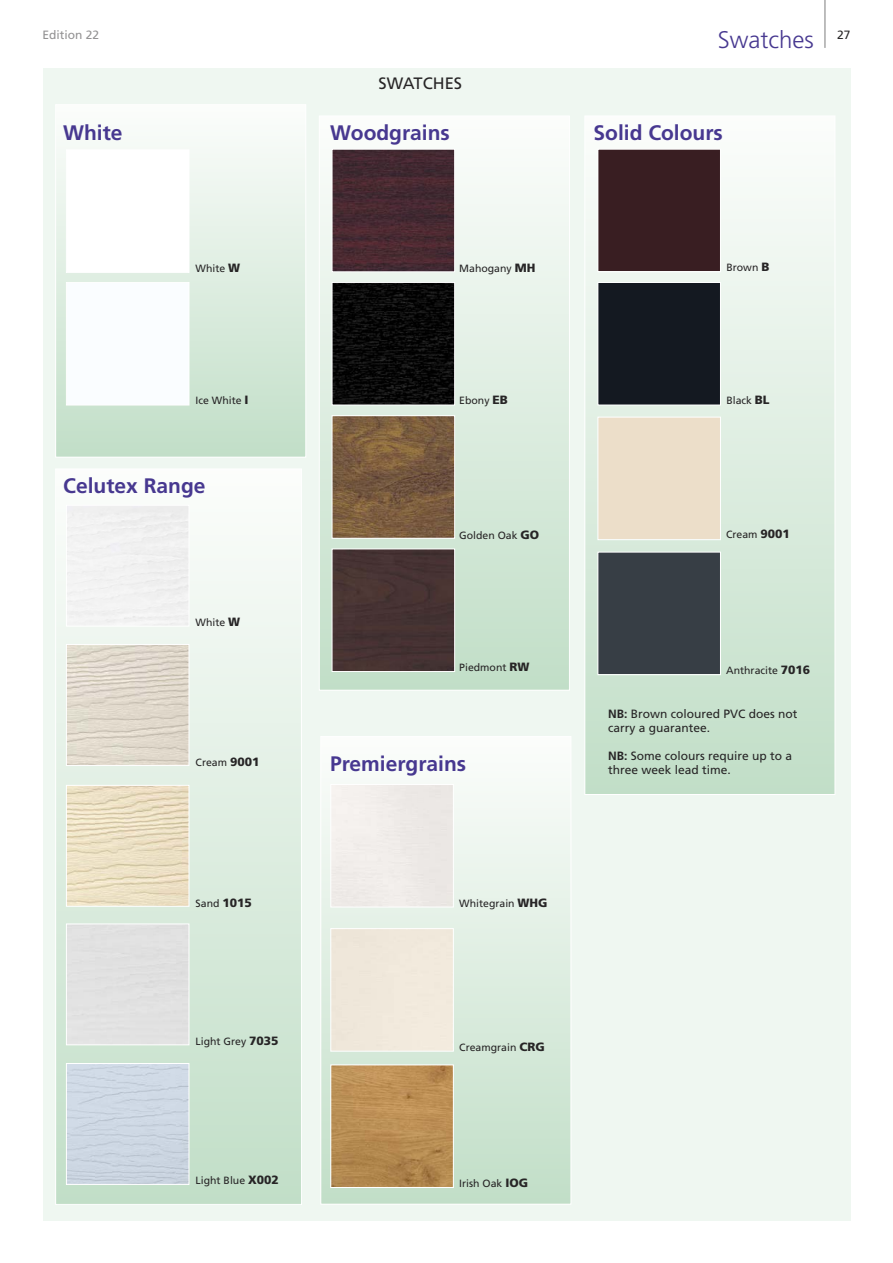
<style>
.page{position:relative;width:893px;height:1263px;background:#fff}
.page>*{position:absolute;margin:0;border:0;box-sizing:border-box;transform-origin:0 0}
.t1{font:300 24px "Frutiger";color:#473890}
.t2{font:700 21px "Frutiger";color:#473890}
.t3{font:16.5px "Frutiger";color:#272526}
.t4{font:12px/14px "Frutiger";color:#272526}
.t5{font:12px "Frutiger";color:#939293}
.t6{font:10.5px "Frutiger";color:#272526}
.s1{font-weight:900;font-size:12px}
.s2{font-weight:700}
</style>
<div class="page">
<div style="left:43px;top:68px;width:807px;height:1152px;background:#eff7f1"></div>
<div style="left:56px;top:469px;width:245px;height:735px;background:linear-gradient(to bottom,#fcfdfc,#c1dec7)"></div>
<div style="left:55px;top:469px;width:247px;height:736px;border:1px solid #fff"></div>
<hr style="left:824px;top:0;width:2px;height:48px;background:#a8a8a8">
<div style="left:56px;top:105px;width:249px;height:352px;background:linear-gradient(to bottom,#fcfdfb,#c2dec8)"></div>
<div style="left:55px;top:104px;width:251px;height:353px;border:1px solid #fff"></div>
<div style="left:320px;top:116px;width:249px;height:574px;background:linear-gradient(to bottom,#f9faf9,#c2dfc8)"></div>
<div style="left:319px;top:116px;width:251px;height:574px;border:1px solid #fff"></div>
<div style="left:321px;top:737px;width:250px;height:467px;background:linear-gradient(to bottom,#fcfdfb,#c1dec7)"></div>
<div style="left:320px;top:736px;width:251px;height:468px;border:1px solid #fff"></div>
<div style="left:585px;top:116px;width:250px;height:678px;background:linear-gradient(to bottom,#fcfdfc,#c1dec7)"></div>
<div style="left:584px;top:116px;width:251px;height:679px;border:1px solid #fff"></div>
<div style="left:68px;top:925px;width:119px;height:118px;background:#e1e1e1"></div>
<div style="left:66px;top:923px;width:123px;height:122px;border:1px solid #fff"></div>
<img style="left:68px;top:1065px;width:119px;height:118px">
<div style="left:66px;top:1063px;width:123px;height:122px;border:1px solid #fff"></div>
<div style="left:598px;top:283px;width:122px;height:122px;background:#141921"></div>
<div style="left:597px;top:282px;width:124px;height:123px;border:1px solid #fff"></div>
<div style="left:598px;top:150px;width:122px;height:121px;background:#391e22"></div>
<div style="left:597px;top:149px;width:124px;height:123px;border:1px solid #fff"></div>
<div style="left:598px;top:417px;width:122px;height:122px;background:#ecdec9"></div>
<div style="left:597px;top:417px;width:124px;height:123px;border:1px solid #fff"></div>
<div style="left:598px;top:552px;width:122px;height:122px;background:#373e45"></div>
<div style="left:597px;top:552px;width:124px;height:123px;border:1px solid #fff"></div>
<img style="left:68px;top:507px;width:119px;height:117px">
<div style="left:66px;top:505px;width:123px;height:121px;border:1px solid #fff"></div>
<img style="left:68px;top:646px;width:119px;height:118px">
<div style="left:66px;top:644px;width:123px;height:122px;border:1px solid #fff"></div>
<img style="left:68px;top:787px;width:119px;height:118px">
<div style="left:66px;top:785px;width:123px;height:122px;border:1px solid #fff"></div>
<img style="left:334px;top:151px;width:119px;height:119px">
<img style="left:334px;top:284px;width:119px;height:119px">
<div style="left:332px;top:282px;width:123px;height:123px;border:1px solid #fff"></div>
<img style="left:334px;top:417px;width:119px;height:120px">
<div style="left:332px;top:415px;width:123px;height:124px;border:1px solid #fff"></div>
<div style="left:334px;top:551px;width:119px;height:119px;background:#463333"></div>
<div style="left:332px;top:549px;width:123px;height:123px;border:1px solid #fff"></div>
<img style="left:332px;top:1066px;width:120px;height:120px">
<div style="left:330px;top:1064px;width:124px;height:124px;border:1px solid #fff"></div>
<div style="left:332px;top:786px;width:120px;height:119px;background:#efebe8"></div>
<div style="left:330px;top:784px;width:124px;height:123px;border:1px solid #fff"></div>
<div style="left:332px;top:930px;width:120px;height:119px;background:#f0e8db"></div>
<div style="left:330px;top:928px;width:124px;height:123px;border:1px solid #fff"></div>
<div style="left:67px;top:150px;width:122px;height:122px;background:#fff"></div>
<div style="left:66px;top:149px;width:123px;height:124px;border:1px solid #fff"></div>
<div style="left:67px;top:283px;width:122px;height:122px;background:#fafdff"></div>
<div style="left:66px;top:282px;width:123px;height:123px;border:1px solid #fff"></div>
<h1 class="t1" style="left:718px;top:26px;width:97px">Swatches</h1>
<p class="t5" style="left:43px;top:28px;width:58px">Edition 22</p>
<p class="t4" style="left:837px;top:28px;width:15px">27</p>
<h3 class="t3" style="left:378px;top:73px;width:85px">SWATCHES</h3>
<h2 class="t2" style="left:63px;top:121px;width:61px">White</h2>
<h2 class="t2" style="left:330px;top:121px;width:121px">Woodgrains</h2>
<h2 class="t2" style="left:593px;top:121px;width:131px">Solid Colours</h2>
<p class="t6" style="left:196px;top:262px;width:46px">White <span class="s1">W</span></p>
<p class="t6" style="left:459px;top:262px;width:78px">Mahogany <span class="s1">MH</span></p>
<p class="t6" style="left:726px;top:261px;width:45px">Brown <span class="s1">B</span></p>
<p class="t6" style="left:196px;top:395px;width:55px">Ice White <span class="s1">I</span></p>
<p class="t6" style="left:459px;top:395px;width:50px">Ebony <span class="s1">EB</span></p>
<p class="t6" style="left:726px;top:395px;width:45px">Black <span class="s1">BL</span></p>
<h2 class="t2" style="left:63px;top:474px;width:144px">Celutex Range</h2>
<p class="t6" style="left:459px;top:529px;width:81px">Golden Oak <span class="s1">GO</span></p>
<p class="t6" style="left:726px;top:528px;width:65px">Cream <span class="s1">9001</span></p>
<p class="t6" style="left:196px;top:616px;width:46px">White <span class="s1">W</span></p>
<p class="t6" style="left:459px;top:661px;width:72px">Piedmont <span class="s1">RW</span></p>
<p class="t6" style="left:726px;top:664px;width:86px">Anthracite <span class="s1">7016</span></p>
<p class="t6" style="left:196px;top:756px;width:65px">Cream <span class="s1">9001</span></p>
<h2 class="t2" style="left:330px;top:751px;width:138px">Premiergrains</h2>
<p class="t4" style="left:608px;top:707px;width:191px"><span class="s2">NB:</span> Brown coloured PVC does not carry a guarantee.</p>
<p class="t4" style="left:608px;top:749px;width:186px"><span class="s2">NB:</span> Some colours require up to a three week lead time.</p>
<p class="t6" style="left:196px;top:897px;width:58px">Sand <span class="s1">1015</span></p>
<p class="t6" style="left:459px;top:897px;width:90px">Whitegrain <span class="s1">WHG</span></p>
<p class="t6" style="left:196px;top:1035px;width:85px">Light Grey <span class="s1">7035</span></p>
<p class="t6" style="left:459px;top:1041px;width:87px">Creamgrain <span class="s1">CRG</span></p>
<p class="t6" style="left:196px;top:1174px;width:85px">Light Blue <span class="s1">X002</span></p>
<p class="t6" style="left:459px;top:1177px;width:70px">Irish Oak <span class="s1">IOG</span></p>
</div>
